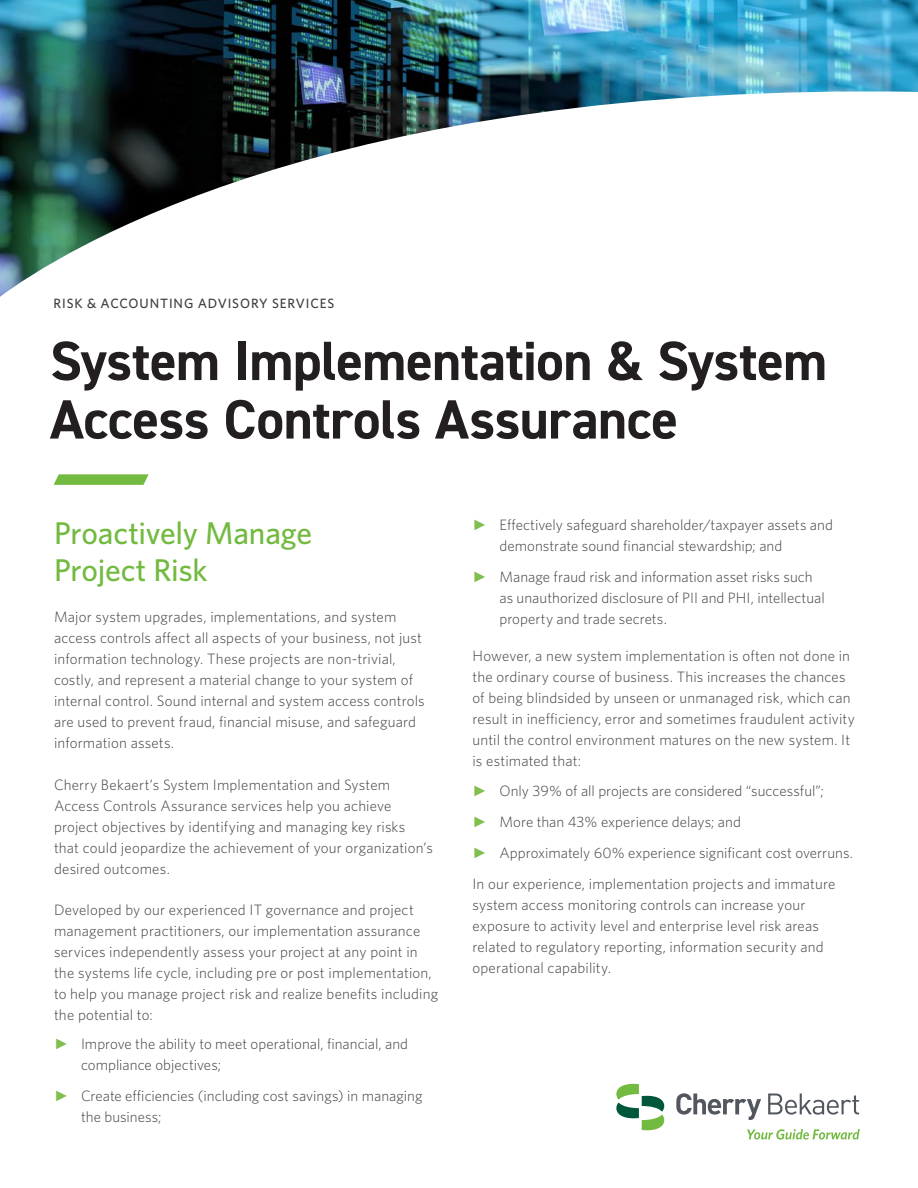
<style>
.page{position:relative;width:918px;height:1188px;background:#fff}
.page>*{position:absolute;margin:0;border:0;box-sizing:border-box;transform-origin:0 0}
.t1{font:700 55.5px/58.5px "DIN2014";letter-spacing:-.01em;color:#231f20}
.t2{font:500 31.5px/37.5px "Whitney";letter-spacing:-.005em;color:#72ba40}
.t3{font:300 15px/21px "Whitney";letter-spacing:.01em;color:#3e3e3f}
.t4{font:500 13.5px "Whitney";letter-spacing:.06em;color:#3e3e3f}
.s1{font-family:"Arial";font-weight:900;color:#80bf4e}
</style>
<div class="page">
<img style="left:0;top:0;width:918px;height:297px">
<svg style="left:54px;top:474px;width:95px;height:11px"></svg>
<svg style="left:676px;top:1093px;width:85px;height:27px"></svg>
<svg style="left:768px;top:1094px;width:91px;height:21px"></svg>
<svg style="left:616px;top:1083px;width:48px;height:48px"></svg>
<svg style="left:747px;top:1129px;width:113px;height:11px"></svg>
<p class="t4" style="left:54px;top:294px;width:282px">RISK &amp; ACCOUNTING ADVISORY SERVICES</p>
<h1 class="t1" style="left:50px;top:331px;width:779px">System Implementation &amp; System<br>Access Controls Assurance</h1>
<h2 class="t2" style="left:54px;top:513px;width:260px">Proactively Manage<br>Project Risk</h2>
<p class="t3" style="left:54px;top:606px;width:372px">Major system upgrades, implementations, and system access controls affect all aspects of your business, not just information technology. These projects are non-trivial, costly, and represent a material change to your system of internal control. Sound internal and system access controls are used to prevent fraud, financial misuse, and safeguard information assets.</p>
<p class="t3" style="left:54px;top:773px;width:380px">Cherry Bekaert’s System Implementation and System Access Controls Assurance services help you achieve project objectives by identifying and managing key risks that could jeopardize the achievement of your organization’s desired outcomes.</p>
<p class="t3" style="left:54px;top:899px;width:386px">Developed by our experienced IT governance and project management practitioners, our implementation assurance services independently assess your project at any point in the systems life cycle, including pre or post implementation, to help you manage project risk and realize benefits including the potential to:</p>
<p class="t3" style="left:81px;top:1033px;width:329px;text-indent:-27px"><span class="s1">►</span> Improve the ability to meet operational, financial, and compliance objectives;</p>
<p class="t3" style="left:81px;top:1085px;width:343px;text-indent:-27px"><span class="s1">►</span> Create efficiencies (including cost savings) in managing the business;</p>
<p class="t3" style="left:500px;top:514px;width:335px;text-indent:-27px"><span class="s1">►</span> Effectively safeguard shareholder/taxpayer assets and demonstrate sound financial stewardship; and</p>
<p class="t3" style="left:500px;top:566px;width:327px;text-indent:-27px"><span class="s1">►</span> Manage fraud risk and information asset risks such as unauthorized disclosure of PII and PHI, intellectual property and trade secrets.</p>
<p class="t3" style="left:472px;top:645px;width:384px">However, a new system implementation is often not done in the ordinary course of business. This increases the chances of being blindsided by unseen or unmanaged risk, which can result in inefficiency, error and sometimes fraudulent activity until the control environment matures on the new system. It is estimated that:</p>
<p class="t3" style="left:472px;top:774px;width:382px;line-height:31px"><span class="s1">►</span> Only 39% of all projects are considered “successful”;<br><span class="s1">►</span> More than 43% experience delays; and<br><span class="s1">►</span> Approximately 60% experience significant cost overruns.<br>In our experience, implementation projects and immature</p>
<p class="t3" style="left:472px;top:893px;width:353px">system access monitoring controls can increase your exposure to activity level and enterprise level risk areas related to regulatory reporting, information security and operational capability.</p>
</div>
